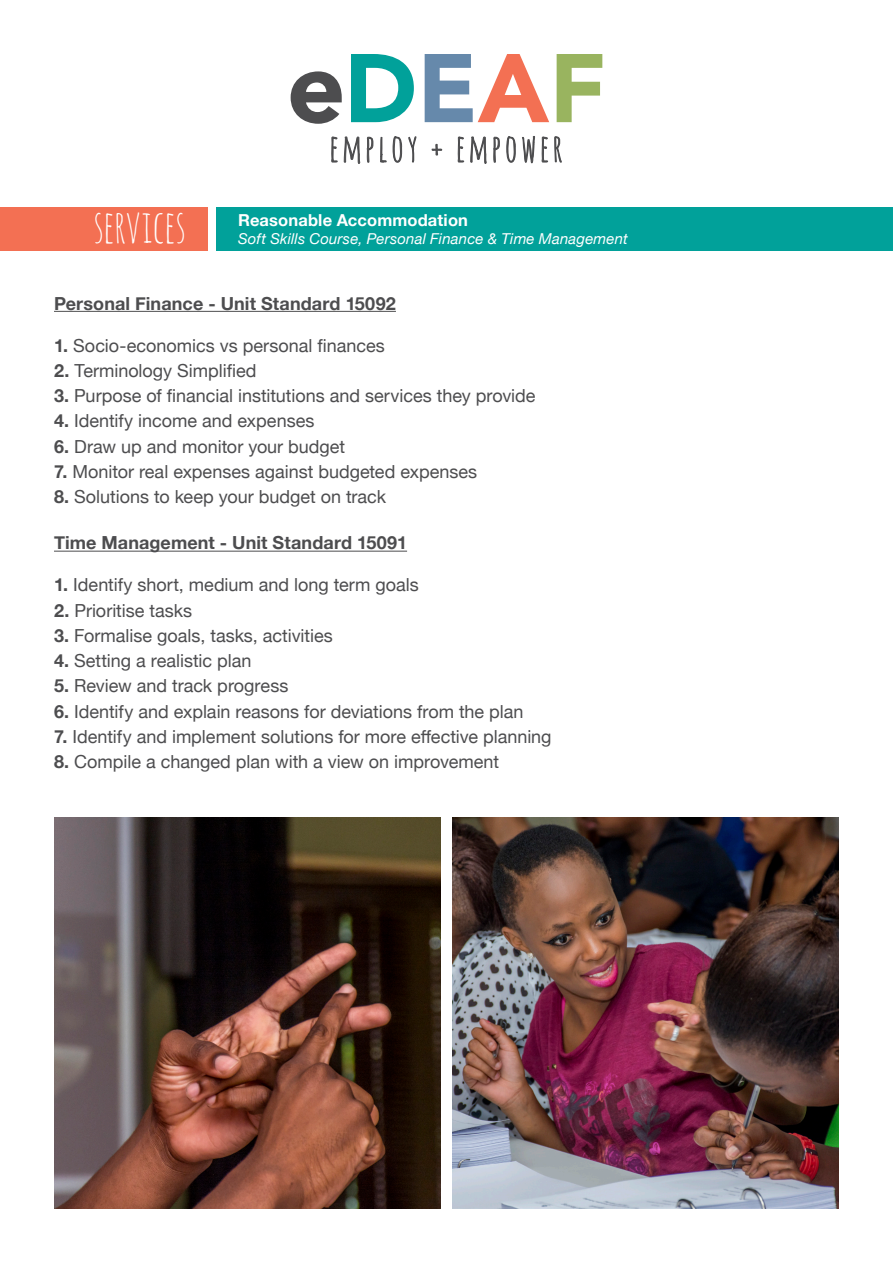
<style>
.page{position:relative;width:893px;height:1263px;background:#fff}
.page>*{position:absolute;margin:0;border:0;box-sizing:border-box;transform-origin:0 0}
.t1{font:45px "Amatic SC";letter-spacing:-.005em;color:#fff}
.t2{font:18px "Helvetica Neue";color:#4d4d4f}
.t3{font:700 18px "Helvetica Neue";letter-spacing:.005em;color:#4d4d4f}
.t4{font:700 16.5px "Helvetica Neue";letter-spacing:.01em;color:#fff}
.t5{font:italic 15px "Helvetica Neue";letter-spacing:.01em;color:#fff}
.s1{font-weight:700}
</style>
<div class="page">
<svg style="left:331px;top:137px;width:6px;height:25px"></svg>
<svg style="left:344px;top:137px;width:16px;height:27px"></svg>
<svg style="left:367px;top:137px;width:6px;height:26px"></svg>
<svg style="left:380px;top:137px;width:6px;height:25px"></svg>
<svg style="left:393px;top:136px;width:9px;height:27px"></svg>
<svg style="left:408px;top:136px;width:8px;height:26px"></svg>
<svg style="left:432px;top:144px;width:10px;height:11px"></svg>
<svg style="left:458px;top:137px;width:6px;height:25px"></svg>
<svg style="left:470px;top:137px;width:16px;height:27px"></svg>
<svg style="left:493px;top:137px;width:7px;height:26px"></svg>
<svg style="left:506px;top:136px;width:10px;height:27px"></svg>
<svg style="left:522px;top:136px;width:13px;height:27px"></svg>
<svg style="left:542px;top:137px;width:6px;height:25px"></svg>
<svg style="left:554px;top:136px;width:8px;height:27px"></svg>
<svg style="left:291px;top:71px;width:51px;height:53px"></svg>
<svg style="left:351px;top:54px;width:63px;height:68px"></svg>
<svg style="left:425px;top:54px;width:124px;height:68px"></svg>
<svg style="left:557px;top:54px;width:45px;height:68px"></svg>
<div style="left:217px;top:207px;width:676px;height:43px;background:#01a19a"></div>
<div style="left:0;top:207px;width:208px;height:43px;background:#f37053"></div>
<hr style="left:54px;top:311px;width:342px;height:1px;background:#4d4d4f">
<hr style="left:54px;top:551px;width:353px;height:1px;background:#4d4d4f">
<img style="left:54px;top:818px;width:386px;height:391px">
<img style="left:453px;top:818px;width:386px;height:391px">
<p class="t1" style="left:93px;top:198px;width:95px">SERVICES</p>
<p class="t4" style="left:238px;top:207px;width:231px">Reasonable Accommodation</p>
<p class="t5" style="left:238px;top:228px;width:391px">Soft Skills Course, Personal Finance &amp; Time Management</p>
<p class="t3" style="left:54px;top:289px;width:343px">Personal Finance - Unit Standard 15092</p>
<p class="t2" style="left:54px;top:332px;width:332px"><span class="s1">1.</span> Socio-economics vs personal finances</p>
<p class="t2" style="left:54px;top:357px;width:204px"><span class="s1">2.</span> Terminology Simplified</p>
<p class="t2" style="left:54px;top:383px;width:483px"><span class="s1">3.</span> Purpose of financial institutions and services they provide</p>
<p class="t2" style="left:54px;top:408px;width:262px"><span class="s1">4.</span> Identify income and expenses</p>
<p class="t2" style="left:54px;top:433px;width:293px"><span class="s1">6.</span> Draw up and monitor your budget</p>
<p class="t2" style="left:54px;top:458px;width:425px"><span class="s1">7.</span> Monitor real expenses against budgeted expenses</p>
<p class="t2" style="left:54px;top:484px;width:334px"><span class="s1">8.</span> Solutions to keep your budget on track</p>
<p class="t3" style="left:54px;top:529px;width:355px">Time Management - Unit Standard 15091</p>
<p class="t2" style="left:54px;top:572px;width:366px"><span class="s1">1.</span> Identify short, medium and long term goals</p>
<p class="t2" style="left:54px;top:597px;width:140px"><span class="s1">2.</span> Prioritise tasks</p>
<p class="t2" style="left:54px;top:622px;width:280px"><span class="s1">3.</span> Formalise goals, tasks, activities</p>
<p class="t2" style="left:54px;top:648px;width:199px"><span class="s1">4.</span> Setting a realistic plan</p>
<p class="t2" style="left:54px;top:673px;width:236px"><span class="s1">5.</span> Review and track progress</p>
<p class="t2" style="left:54px;top:698px;width:471px"><span class="s1">6.</span> Identify and explain reasons for deviations from the plan</p>
<p class="t2" style="left:54px;top:723px;width:499px"><span class="s1">7.</span> Identify and implement solutions for more effective planning</p>
<p class="t2" style="left:54px;top:749px;width:447px"><span class="s1">8.</span> Compile a changed plan with a view on improvement</p>
</div>
